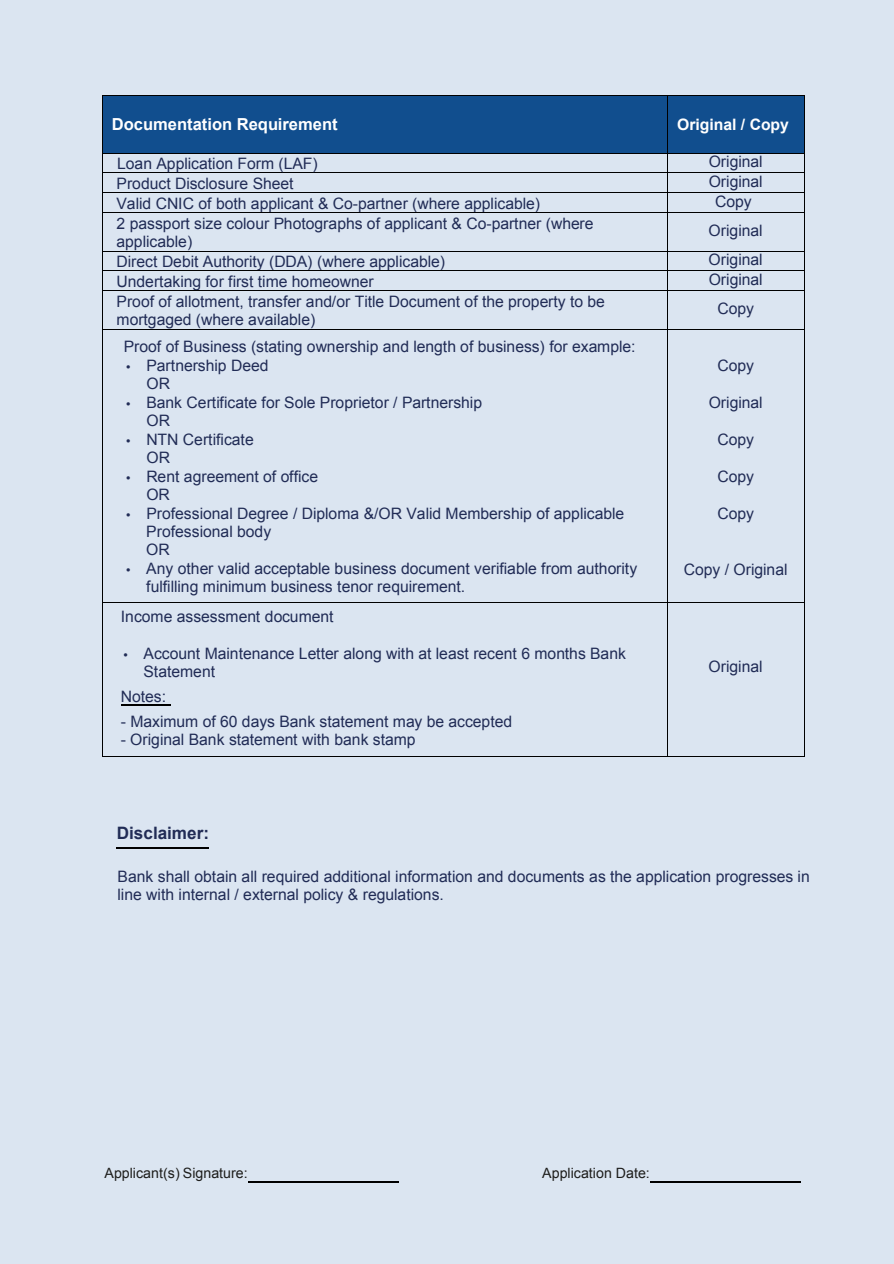
<style>
.page{position:relative;width:894px;height:1264px;background:#fff}
.page>*{position:absolute;margin:0;border:0;box-sizing:border-box;transform-origin:0 0}
.t1{font:700 17.1px "Arial";color:#212c56}
.t2{font:700 16.5px "Arial";color:#fff}
.t3{font:15.75px/18px "Arial";color:#212c56}
.t4{font:700 15.75px "Arial";color:#fff}
.t5{font:14.25px "Arial";color:#1d1d1b}
.s1{font-family:"Myriad Pro"}
</style>
<div class="page">
<div style="left:0;top:0;width:893px;height:1263px;background:#dbe5f1"></div>
<div style="left:102px;top:96px;width:702px;height:57px;background:#114e8e"></div>
<hr style="left:102px;top:95px;width:564px;height:1px;background:#000">
<hr style="left:667px;top:95px;width:137px;height:1px;background:#000">
<hr style="left:666px;top:96px;width:1px;height:57px;background:#000">
<hr style="left:804px;top:96px;width:1px;height:57px;background:#000">
<hr style="left:102px;top:96px;width:1px;height:57px;background:#000">
<hr style="left:102px;top:153px;width:564px;height:1px;background:#000">
<hr style="left:667px;top:153px;width:137px;height:1px;background:#000">
<hr style="left:102px;top:172px;width:564px;height:1px;background:#000">
<hr style="left:667px;top:172px;width:137px;height:1px;background:#000">
<hr style="left:102px;top:192px;width:564px;height:1px;background:#000">
<hr style="left:667px;top:192px;width:137px;height:1px;background:#000">
<svg style="left:102px;top:154px;width:1px;height:58px"></svg>
<hr style="left:102px;top:212px;width:564px;height:1px;background:#000">
<hr style="left:667px;top:212px;width:137px;height:1px;background:#000">
<svg style="left:804px;top:153px;width:1px;height:60px"></svg>
<hr style="left:102px;top:213px;width:1px;height:38px;background:#000">
<hr style="left:666px;top:213px;width:1px;height:38px;background:#000">
<hr style="left:804px;top:213px;width:1px;height:38px;background:#000">
<hr style="left:102px;top:251px;width:564px;height:1px;background:#000">
<hr style="left:667px;top:251px;width:137px;height:1px;background:#000">
<hr style="left:102px;top:270px;width:564px;height:1px;background:#000">
<hr style="left:667px;top:270px;width:137px;height:1px;background:#000">
<svg style="left:102px;top:252px;width:1px;height:38px"></svg>
<hr style="left:102px;top:290px;width:564px;height:1px;background:#000">
<hr style="left:667px;top:290px;width:137px;height:1px;background:#000">
<svg style="left:804px;top:251px;width:1px;height:40px"></svg>
<hr style="left:102px;top:291px;width:1px;height:38px;background:#000">
<hr style="left:666px;top:291px;width:1px;height:38px;background:#000">
<hr style="left:804px;top:291px;width:1px;height:38px;background:#000">
<hr style="left:102px;top:329px;width:564px;height:1px;background:#000">
<hr style="left:667px;top:329px;width:137px;height:1px;background:#000">
<hr style="left:102px;top:329px;width:1px;height:273px;background:#000">
<hr style="left:666px;top:329px;width:1px;height:273px;background:#000">
<hr style="left:804px;top:329px;width:1px;height:273px;background:#000">
<hr style="left:121px;top:704px;width:49px;height:1px;background:#000">
<hr style="left:102px;top:602px;width:564px;height:1px;background:#000">
<hr style="left:667px;top:602px;width:137px;height:1px;background:#000">
<hr style="left:102px;top:603px;width:1px;height:153px;background:#000">
<hr style="left:102px;top:756px;width:564px;height:1px;background:#000">
<hr style="left:666px;top:603px;width:1px;height:153px;background:#000">
<hr style="left:667px;top:756px;width:137px;height:1px;background:#000">
<hr style="left:804px;top:603px;width:1px;height:153px;background:#000">
<hr style="left:117px;top:847px;width:92px;height:2px;background:#000">
<hr style="left:248px;top:1181px;width:150px;height:1px;background:#000">
<hr style="left:650px;top:1181px;width:150px;height:1px;background:#000">
<p class="t2" style="left:112px;top:114px;width:227px">Documentation Requirement</p>
<p class="t4" style="left:677px;top:114px;width:113px">Original / Copy</p>
<p class="t3" style="left:708px;top:152px;width:56px;line-height:19.8px">Original<br>Original</p>
<p class="t3" style="left:116px;top:154px;width:425px;line-height:19.6px">Loan Application Form (LAF)<br>Product Disclosure Sheet<br>Valid CNIC of both applicant &amp; Co-partner (where applicable)</p>
<p class="t3" style="left:715px;top:192px;width:38px">Copy</p>
<p class="t3" style="left:116px;top:214px;width:478px">2 passport size colour Photographs of applicant &amp; Co-partner (where applicable)</p>
<p class="t3" style="left:708px;top:221px;width:56px">Original</p>
<p class="t3" style="left:116px;top:252px;width:330px">Direct Debit Authority (DDA) (where applicable)</p>
<p class="t3" style="left:708px;top:251px;width:56px">Original</p>
<p class="t3" style="left:116px;top:272px;width:259px">Undertaking for first time homeowner</p>
<p class="t3" style="left:708px;top:270px;width:56px">Original</p>
<p class="t3" style="left:116px;top:292px;width:490px">Proof of allotment, transfer and/or Title Document of the property to be mortgaged (where available)</p>
<p class="t3" style="left:717px;top:300px;width:38px">Copy</p>
<p class="t3" style="left:124px;top:337px;width:513px">Proof of Business (stating ownership and length of business) for example:</p>
<p class="t3" style="left:146px;top:356px;width:124px;text-indent:-20px"><span class="s1">•</span> Partnership Deed<br>OR</p>
<p class="t3" style="left:146px;top:393px;width:337px;text-indent:-20px"><span class="s1">•</span> Bank Certificate for Sole Proprietor / Partnership<br>OR</p>
<p class="t3" style="left:146px;top:430px;width:109px;text-indent:-20px"><span class="s1">•</span> NTN Certificate<br>OR</p>
<p class="t3" style="left:146px;top:467px;width:173px;text-indent:-20px"><span class="s1">•</span> Rent agreement of office<br>OR</p>
<p class="t3" style="left:146px;top:504px;width:479px;text-indent:-20px"><span class="s1">•</span> Professional Degree / Diploma &amp;/OR Valid Membership of applicable<br>Professional body<br>OR</p>
<p class="t3" style="left:146px;top:560px;width:492px;text-indent:-20px"><span class="s1">•</span> Any other valid acceptable business document verifiable from authority fulfilling minimum business tenor requirement.</p>
<p class="t3" style="left:717px;top:356px;width:38px">Copy</p>
<p class="t3" style="left:708px;top:393px;width:56px">Original</p>
<p class="t3" style="left:717px;top:430px;width:38px">Copy</p>
<p class="t3" style="left:717px;top:467px;width:38px">Copy</p>
<p class="t3" style="left:717px;top:505px;width:38px">Copy</p>
<p class="t3" style="left:683px;top:560px;width:105px">Copy / Original</p>
<p class="t3" style="left:121px;top:607px;width:214px">Income assessment document</p>
<p class="t3" style="left:143px;top:644px;width:484px;text-indent:-20px"><span class="s1">•</span> Account Maintenance Letter along with at least recent 6 months Bank<br>Statement</p>
<p class="t3" style="left:121px;top:687px;width:47px">Notes:</p>
<p class="t3" style="left:121px;top:712px;width:393px">- Maximum of 60 days Bank statement may be accepted</p>
<p class="t3" style="left:121px;top:730px;width:296px">- Original Bank statement with bank stamp</p>
<p class="t3" style="left:708px;top:657px;width:56px">Original</p>
<p class="t1" style="left:117px;top:821px;width:94px">Disclaimer:</p>
<p class="t3" style="left:117px;top:867px;width:693px">Bank shall obtain all required additional information and documents as the application progresses in line with internal / external policy &amp; regulations.</p>
<p class="t5" style="left:105px;top:1163px;width:145px">Applicant(s) Signature:</p>
<p class="t5" style="left:542px;top:1163px;width:109px">Application Date:</p>
</div>
